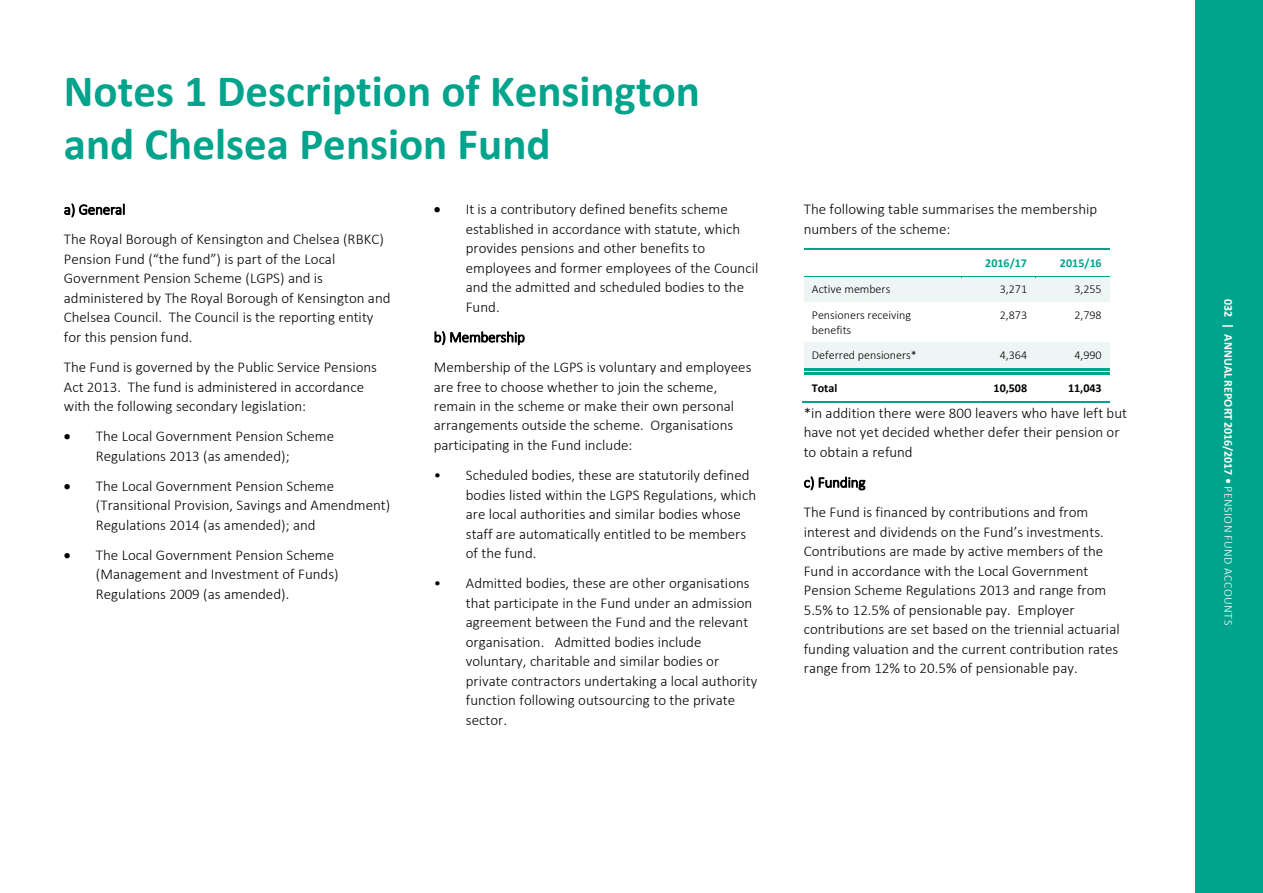
<style>
.page{position:relative;width:1263px;height:893px;background:#fff}
.page>*{position:absolute;margin:0;border:0;box-sizing:border-box;transform-origin:0 0}
.t1{font:700 45px/52.5px "Calibri";color:#00a38b}
.t2{font:300 15px/19.5px "Calibri";color:#000}
.t3{font:300 12px/15px "Calibri";color:#000}
.t4{font:700 12px "Calibri";color:#fff}
.t5{font:700 12px "Calibri";color:#000}
.t6{font:700 12px "Calibri";color:#00a38b}
.s1{font-weight:300}
</style>
<div class="page">
<div style="left:1195px;top:0;width:68px;height:893px;background:#00a38b"></div>
<svg style="left:1222px;top:325px;width:11px;height:2px"></svg>
<svg style="left:64px;top:203px;width:61px;height:15px"></svg>
<svg style="left:435px;top:331px;width:90px;height:15px"></svg>
<hr style="left:804px;top:248px;width:157px;height:2px;background:#00a38b">
<hr style="left:962px;top:248px;width:73px;height:2px;background:#00a38b">
<hr style="left:1036px;top:248px;width:74px;height:2px;background:#00a38b">
<div style="left:804px;top:276px;width:157px;height:26px;background:#edf6f5"></div>
<div style="left:961px;top:276px;width:74px;height:26px;background:#edf6f5"></div>
<div style="left:1035px;top:276px;width:75px;height:26px;background:#edf6f5"></div>
<hr style="left:804px;top:276px;width:157px;height:1px;background:#00a38b">
<hr style="left:962px;top:276px;width:73px;height:1px;background:#00a38b">
<hr style="left:1036px;top:276px;width:74px;height:1px;background:#00a38b">
<div style="left:804px;top:342px;width:157px;height:26px;background:#edf6f5"></div>
<div style="left:961px;top:342px;width:74px;height:26px;background:#edf6f5"></div>
<div style="left:1035px;top:342px;width:75px;height:26px;background:#edf6f5"></div>
<hr style="left:804px;top:368px;width:157px;height:2px;background:#00a38b">
<hr style="left:804px;top:373px;width:157px;height:2px;background:#00a38b">
<svg style="left:961px;top:368px;width:6px;height:7px"></svg>
<hr style="left:967px;top:368px;width:68px;height:2px;background:#00a38b">
<hr style="left:967px;top:373px;width:68px;height:2px;background:#00a38b">
<svg style="left:1035px;top:368px;width:6px;height:7px"></svg>
<hr style="left:1041px;top:368px;width:69px;height:2px;background:#00a38b">
<hr style="left:1041px;top:373px;width:69px;height:2px;background:#00a38b">
<hr style="left:803px;top:401px;width:158px;height:1px;background:#00a38b">
<hr style="left:961px;top:401px;width:74px;height:1px;background:#00a38b">
<hr style="left:1035px;top:401px;width:75px;height:1px;background:#00a38b">
<svg style="left:804px;top:476px;width:61px;height:15px"></svg>
<h1 class="t1" style="left:64px;top:64px;width:637px">Notes 1 Description of Kensington and Chelsea Pension Fund</h1>
<p class="t2" style="left:64px;top:194px;width:321px;line-height:29.8px">a) General<br>The Royal Borough of Kensington and Chelsea (RBKC)</p>
<p class="t2" style="left:64px;top:249px;width:328px">Pension Fund (“the fund”) is part of the Local Government Pension Scheme (LGPS) and is administered by The Royal Borough of Kensington and Chelsea Council. The Council is the reporting entity for this pension fund.</p>
<p class="t2" style="left:64px;top:357px;width:315px">The Fund is governed by the Public Service Pensions<br>Act 2013. The fund is administered in accordance with the following secondary legislation:</p>
<p class="t2" style="left:96px;top:426px;width:240px;text-indent:-32px">• The Local Government Pension Scheme<br>Regulations 2013 (as amended);</p>
<p class="t2" style="left:96px;top:476px;width:296px;text-indent:-32px">• The Local Government Pension Scheme (Transitional Provision, Savings and Amendment)<br>Regulations 2014 (as amended); and</p>
<p class="t2" style="left:96px;top:545px;width:244px;text-indent:-32px">• The Local Government Pension Scheme (Management and Investment of Funds)<br>Regulations 2009 (as amended).</p>
<p class="t2" style="left:466px;top:199px;width:294px;text-indent:-32px">• It is a contributory defined benefits scheme established in accordance with statute, which provides pensions and other benefits to employees and former employees of the Council and the admitted and scheduled bodies to the Fund.</p>
<p class="t2" style="left:434px;top:322px;width:319px;line-height:29.8px">b) Membership<br>Membership of the LGPS is voluntary and employees</p>
<p class="t2" style="left:434px;top:377px;width:302px">are free to choose whether to join the scheme, remain in the scheme or make their own personal arrangements outside the scheme. Organisations participating in the Fund include:</p>
<p class="t2" style="left:466px;top:465px;width:292px;text-indent:-32px">• Scheduled bodies, these are statutorily defined bodies listed within the LGPS Regulations, which are local authorities and similar bodies whose staff are automatically entitled to be members of the fund.</p>
<p class="t2" style="left:466px;top:573px;width:293px;text-indent:-32px">• Admitted bodies, these are other organisations that participate in the Fund under an admission agreement between the Fund and the relevant organisation. Admitted bodies include voluntary, charitable and similar bodies or private contractors undertaking a local authority function following outsourcing to the private sector.</p>
<p class="t2" style="left:804px;top:199px;width:295px">The following table summarises the membership numbers of the scheme:</p>
<p class="t6" style="left:985px;top:254px;width:43px">2016/17</p>
<p class="t6" style="left:1060px;top:254px;width:43px">2015/16</p>
<p class="t3" style="left:812px;top:281px;width:80px">Active members</p>
<p class="t3" style="left:1000px;top:281px;width:29px">3,271</p>
<p class="t3" style="left:1074px;top:281px;width:29px">3,255</p>
<p class="t3" style="left:812px;top:307px;width:101px">Pensioners receiving benefits</p>
<p class="t3" style="left:1000px;top:307px;width:29px">2,873</p>
<p class="t3" style="left:1074px;top:307px;width:29px">2,798</p>
<p class="t3" style="left:812px;top:348px;width:107px">Deferred pensioners*</p>
<p class="t3" style="left:1000px;top:348px;width:29px">4,364</p>
<p class="t3" style="left:1074px;top:348px;width:29px">4,990</p>
<p class="t5" style="left:812px;top:380px;width:27px">Total</p>
<p class="t5" style="left:993px;top:380px;width:35px">10,508</p>
<p class="t5" style="left:1068px;top:380px;width:35px">11,043</p>
<p class="t2" style="left:804px;top:403px;width:325px">*in addition there were 800 leavers who have left but have not yet decided whether defer their pension or to obtain a refund</p>
<p class="t2" style="left:804px;top:467px;width:286px;line-height:30px">c) Funding<br>The Fund is financed by contributions and from</p>
<p class="t2" style="left:804px;top:522px;width:317px">interest and dividends on the Fund’s investments.<br>Contributions are made by active members of the Fund in accordance with the Local Government Pension Scheme Regulations 2013 and range from 5.5% to 12.5% of pensionable pay. Employer contributions are set based on the triennial actuarial funding valuation and the current contribution rates range from 12% to 20.5% of pensionable pay.</p>
<p class="t4" style="left:1236px;top:299px;width:20px;rotate:90deg">032</p>
<p class="t4" style="left:1236px;top:334px;width:292px;rotate:90deg">ANNUAL REPORT 2016/2017 • <span class="s1">PENSION FUND ACCOUNTS</span></p>
<p class="t4" style="left:1237px;top:323px;width:297px;rotate:90deg">| ANNUAL REPORT 2016/2017 • <span class="s1">PENSION FUND ACCOUNTS</span></p>
</div>
